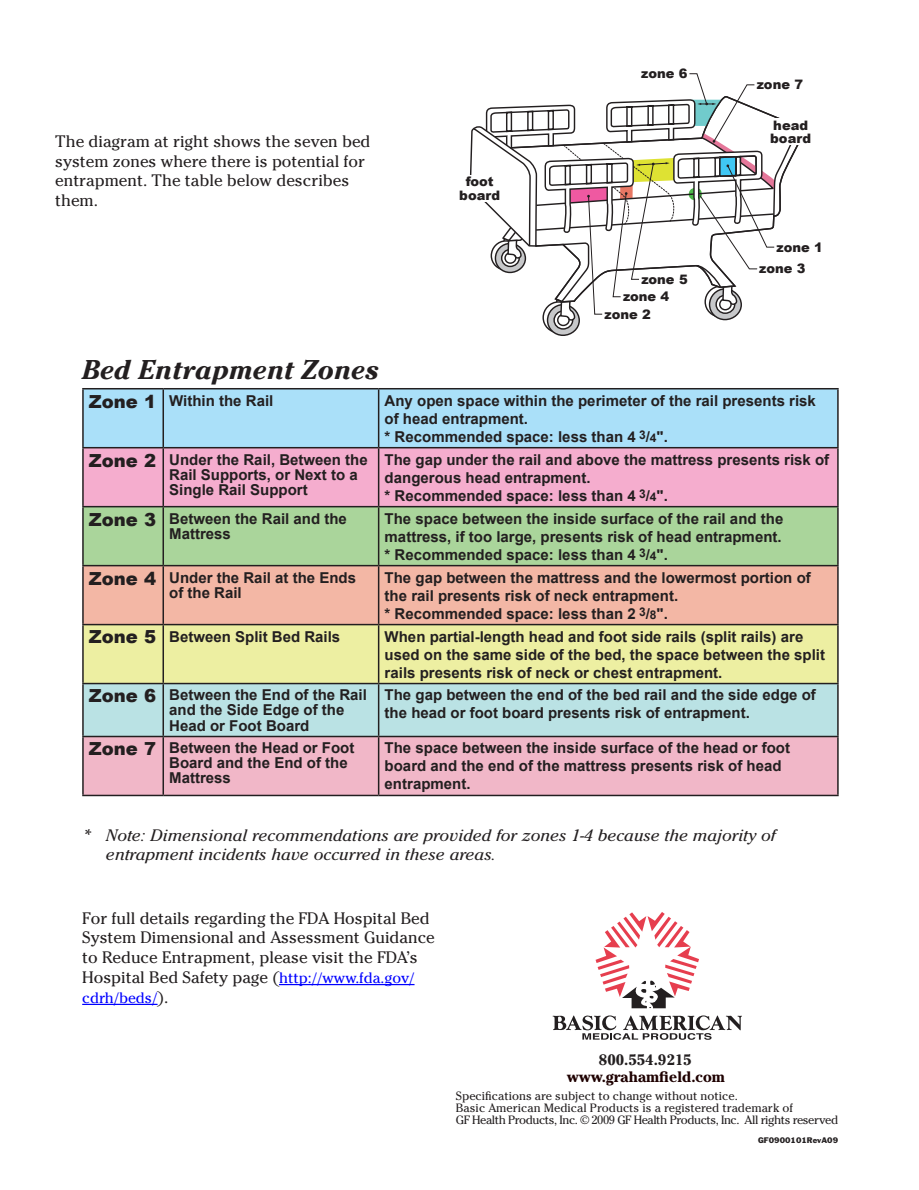
<style>
.page{position:relative;width:919px;height:1190px;background:#fff}
.page>*{position:absolute;margin:0;border:0;box-sizing:border-box;transform-origin:0 0}
.t1{font:italic 700 27px "Cheltenham Std";color:#231f20}
.table_header{font:900 18px "Arial";color:#231f20}
.body{font:16.5px/19.8px "Cheltenham Std";color:#231f20}
.body_step{font:italic 16.5px/19.8px "Cheltenham Std";color:#231f20;scale:1.05 1}
.table_body{font:700 15px/18px "Arial";color:#231f20}
.table_header_desc{font:700 15px/15px "Arial";color:#231f20}
.body_step-2{font:700 15px "Cheltenham Std";color:#1e0001}
.t2{font:700 15px/16.5px "Cheltenham";color:#231f20}
.body-2{font:15px "Cheltenham Std";color:#00f}
.t3{font:900 13.05px/13px "Arial";color:#231f20;text-align:center}
.t4{font:12px/12px "Cheltenham Std";color:#231f20}
.note{font:7.5px "Franklin Gothic";color:#231f20}
.s1{font-size:12px}
.s2{font-size:15px;color:#00f}
.s3{font-size:16.5px;color:#231f20}
</style>
<div class="page">
<div style="left:542px;top:301px;width:33px;height:32px;border:1px solid #231f20;border-radius:50%"></div>
<svg style="left:547px;top:304px;width:32px;height:31px"></svg>
<div style="left:546px;top:304px;width:34px;height:32px;border:1px solid #231f20;border-radius:50%"></div>
<svg style="left:554px;top:311px;width:18px;height:18px"></svg>
<div style="left:553px;top:310px;width:20px;height:19px;border:1px solid #231f20;border-radius:50%"></div>
<div style="left:557px;top:314px;width:12px;height:12px;border:1px solid #231f20;border-radius:50%"></div>
<svg style="left:469px;top:73px;width:330px;height:250px"></svg>
<svg style="left:595px;top:912px;width:104px;height:96px"></svg>
<svg style="left:552px;top:1015px;width:190px;height:24px"></svg>
<hr style="left:279px;top:983px;width:135px;height:1px;background:#00f">
<hr style="left:82px;top:1003px;width:75px;height:1px;background:#00f">
<div style="left:378px;top:388px;width:459px;height:59px;background:#aae0f9"></div>
<div style="left:378px;top:447px;width:459px;height:59px;background:#f5adce"></div>
<div style="left:378px;top:506px;width:459px;height:59px;background:#aad59b"></div>
<div style="left:378px;top:565px;width:459px;height:59px;background:#f3b7a5"></div>
<div style="left:378px;top:624px;width:459px;height:59px;background:#edefa2"></div>
<div style="left:378px;top:683px;width:459px;height:53px;background:#bae2e4"></div>
<svg style="left:84px;top:389px;width:294px;height:405px;background:#d4ccc1"></svg>
<div style="left:378px;top:736px;width:459px;height:59px;background:#f1b7c8"></div>
<hr style="left:82px;top:388px;width:81px;height:1px;background:#231f20">
<hr style="left:82px;top:389px;width:2px;height:58px;background:#231f20">
<hr style="left:163px;top:388px;width:215px;height:1px;background:#231f20">
<hr style="left:162px;top:389px;width:2px;height:58px;background:#231f20">
<hr style="left:378px;top:388px;width:460px;height:1px;background:#231f20">
<hr style="left:378px;top:389px;width:1px;height:58px;background:#231f20">
<hr style="left:837px;top:389px;width:1px;height:58px;background:#231f20">
<hr style="left:82px;top:447px;width:81px;height:1px;background:#231f20">
<hr style="left:82px;top:448px;width:2px;height:58px;background:#231f20">
<hr style="left:163px;top:447px;width:215px;height:1px;background:#231f20">
<hr style="left:162px;top:448px;width:2px;height:58px;background:#231f20">
<hr style="left:378px;top:447px;width:460px;height:1px;background:#231f20">
<hr style="left:378px;top:448px;width:1px;height:58px;background:#231f20">
<hr style="left:837px;top:448px;width:1px;height:58px;background:#231f20">
<hr style="left:82px;top:506px;width:81px;height:1px;background:#231f20">
<hr style="left:82px;top:507px;width:2px;height:57px;background:#231f20">
<hr style="left:163px;top:506px;width:215px;height:1px;background:#231f20">
<hr style="left:162px;top:507px;width:2px;height:57px;background:#231f20">
<hr style="left:378px;top:506px;width:460px;height:1px;background:#231f20">
<hr style="left:378px;top:507px;width:1px;height:57px;background:#231f20">
<hr style="left:837px;top:507px;width:1px;height:57px;background:#231f20">
<hr style="left:82px;top:564px;width:81px;height:2px;background:#231f20">
<hr style="left:82px;top:566px;width:2px;height:57px;background:#231f20">
<hr style="left:163px;top:564px;width:215px;height:2px;background:#231f20">
<hr style="left:162px;top:566px;width:2px;height:57px;background:#231f20">
<hr style="left:378px;top:564px;width:460px;height:2px;background:#231f20">
<hr style="left:378px;top:566px;width:1px;height:57px;background:#231f20">
<hr style="left:837px;top:566px;width:1px;height:57px;background:#231f20">
<hr style="left:82px;top:623px;width:81px;height:2px;background:#231f20">
<hr style="left:82px;top:625px;width:2px;height:57px;background:#231f20">
<hr style="left:163px;top:623px;width:215px;height:2px;background:#231f20">
<hr style="left:162px;top:625px;width:2px;height:57px;background:#231f20">
<hr style="left:378px;top:623px;width:460px;height:2px;background:#231f20">
<hr style="left:378px;top:625px;width:1px;height:57px;background:#231f20">
<hr style="left:837px;top:625px;width:1px;height:57px;background:#231f20">
<hr style="left:82px;top:682px;width:81px;height:2px;background:#231f20">
<hr style="left:82px;top:684px;width:2px;height:51px;background:#231f20">
<hr style="left:163px;top:682px;width:215px;height:2px;background:#231f20">
<hr style="left:162px;top:684px;width:2px;height:51px;background:#231f20">
<hr style="left:378px;top:682px;width:460px;height:2px;background:#231f20">
<hr style="left:378px;top:684px;width:1px;height:51px;background:#231f20">
<hr style="left:837px;top:684px;width:1px;height:51px;background:#231f20">
<hr style="left:82px;top:735px;width:81px;height:2px;background:#231f20">
<hr style="left:82px;top:737px;width:2px;height:57px;background:#231f20">
<hr style="left:163px;top:735px;width:215px;height:2px;background:#231f20">
<hr style="left:162px;top:737px;width:2px;height:57px;background:#231f20">
<hr style="left:378px;top:735px;width:460px;height:2px;background:#231f20">
<hr style="left:378px;top:737px;width:1px;height:57px;background:#231f20">
<hr style="left:837px;top:737px;width:1px;height:57px;background:#231f20">
<hr style="left:82px;top:794px;width:81px;height:2px;background:#231f20">
<hr style="left:163px;top:794px;width:215px;height:2px;background:#231f20">
<hr style="left:378px;top:794px;width:460px;height:2px;background:#231f20">
<p class="body" style="left:55px;top:131px;width:317px">The diagram at right shows the seven bed system zones where there is potential for entrapment. The table below describes them.</p>
<p class="t3" style="left:459px;top:175px;width:42px">foot board</p>
<p class="t3" style="left:641px;top:67px;width:48px">zone 6</p>
<p class="t3" style="left:641px;top:273px;width:48px">zone 5</p>
<p class="t3" style="left:623px;top:290px;width:48px">zone 4</p>
<p class="t3" style="left:604px;top:307px;width:48px">zone 2</p>
<p class="t3" style="left:756px;top:78px;width:48px">zone 7</p>
<p class="t3" style="left:770px;top:119px;width:42px;text-align:left">head board</p>
<p class="t3" style="left:776px;top:241px;width:48px">zone 1</p>
<p class="t3" style="left:759px;top:262px;width:48px">zone 3</p>
<p class="t1" style="left:82px;top:353px;width:298px">Bed Entrapment Zones</p>
<p class="table_header" style="left:89px;top:391px;width:69px">Zone 1</p>
<p class="table_header_desc" style="left:169px;top:393px;width:106px">Within the Rail</p>
<p class="table_body" style="left:384px;top:391px;width:432px">Any open space within the perimeter of the rail presents risk of head entrapment.</p>
<p class="table_body" style="left:384px;top:427px;width:285px">* Recommended space: less than 4 <sup>3</sup>/<span class="s1">4</span>".</p>
<p class="table_header" style="left:89px;top:450px;width:69px">Zone 2</p>
<p class="table_header_desc" style="left:169px;top:452px;width:200px">Under the Rail, Between the<br>Rail Supports, or Next to a<br>Single Rail Support</p>
<p class="table_body" style="left:384px;top:450px;width:446px">The gap under the rail and above the mattress presents risk of dangerous head entrapment.</p>
<p class="table_body" style="left:384px;top:486px;width:285px">* Recommended space: less than 4 <sup>3</sup>/<span class="s1">4</span>".</p>
<p class="table_header" style="left:89px;top:509px;width:69px">Zone 3</p>
<p class="table_header_desc" style="left:169px;top:510px;width:179px">Between the Rail and the<br>Mattress</p>
<p class="table_body" style="left:384px;top:509px;width:400px">The space between the inside surface of the rail and the mattress, if too large, presents risk of head entrapment.</p>
<p class="table_body" style="left:384px;top:545px;width:285px">* Recommended space: less than 4 <sup>3</sup>/<span class="s1">4</span>".</p>
<p class="table_header" style="left:89px;top:568px;width:69px">Zone 4</p>
<p class="table_header_desc" style="left:169px;top:569px;width:188px">Under the Rail at the Ends of the Rail</p>
<p class="table_body" style="left:384px;top:568px;width:427px">The gap between the mattress and the lowermost portion of the rail presents risk of neck entrapment.</p>
<p class="table_body" style="left:384px;top:604px;width:285px">* Recommended space: less than 2 <sup>3</sup>/<span class="s1">8</span>".</p>
<p class="table_header" style="left:89px;top:627px;width:69px">Zone 5</p>
<p class="table_header_desc" style="left:169px;top:628px;width:172px">Between Split Bed Rails</p>
<p class="table_body" style="left:384px;top:627px;width:442px">When partial-length head and foot side rails (split rails) are used on the same side of the bed, the space between the split rails presents risk of neck or chest entrapment.</p>
<p class="table_header" style="left:89px;top:686px;width:69px">Zone 6</p>
<p class="table_header_desc" style="left:169px;top:687px;width:199px">Between the End of the Rail and the Side Edge of the<br>Head or Foot Board</p>
<p class="table_body" style="left:384px;top:686px;width:432px">The gap between the end of the bed rail and the side edge of the head or foot board presents risk of entrapment.</p>
<p class="table_header" style="left:89px;top:738px;width:69px">Zone 7</p>
<p class="table_header_desc" style="left:169px;top:740px;width:187px">Between the Head or Foot<br>Board and the End of the<br>Mattress</p>
<p class="table_body" style="left:384px;top:739px;width:407px">The space between the inside surface of the head or foot board and the end of the mattress presents risk of head entrapment.</p>
<p class="body_step" style="left:106px;top:824px;width:639px;text-indent:-24px">* Note: Dimensional recommendations are provided for zones 1-4 because the majority of entrapment incidents have occurred in these areas.</p>
<p class="body" style="left:82px;top:907px;width:354px">For full details regarding the FDA Hospital Bed System Dimensional and Assessment Guidance to Reduce Entrapment, please visit the FDA’s Hospital Bed Safety page (<span class="s2">http://www.fda.gov/</span></p>
<p class="body-2" style="left:82px;top:988px;width:88px">cdrh/beds/<span class="s3">).</span></p>
<p class="t2" style="left:663px;top:1051px;width:29px;text-indent:-65px">800.554.9215 i</p>
<p class="t4" style="left:456px;top:1089px;width:384px">Specifications are subject to change without notice.<br>Basic American Medical Products is a registered trademark of<br>GF Health Products, Inc. © 2009 GF Health Products, Inc. All rights reserved</p>
<p class="body_step-2" style="left:566px;top:1067px;width:160px">www.grahamfield.com</p>
<p class="note" style="left:758px;top:1134px;width:81px">GF0900101RevA09</p>
</div>
